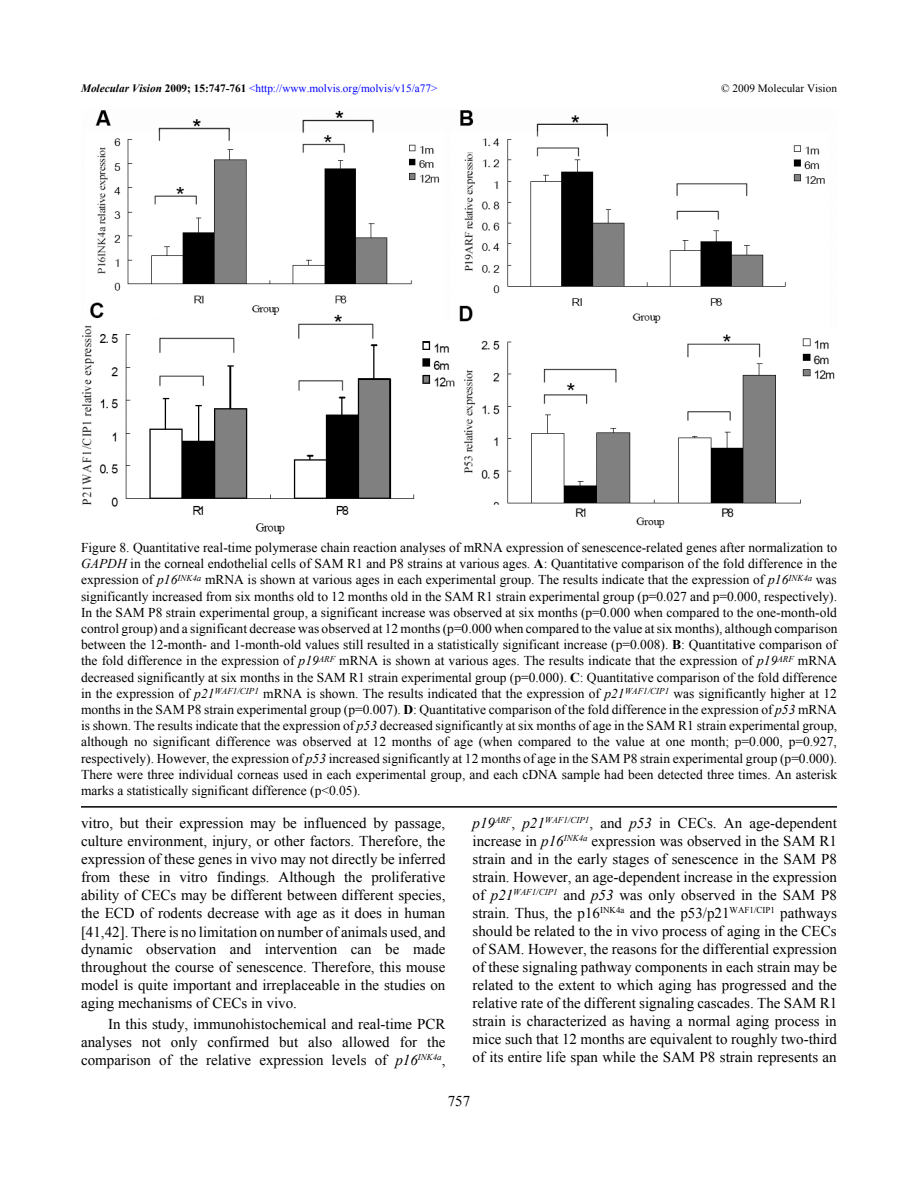
<style>
.page{position:relative;width:918px;height:1188px;background:#fff}
.page>*{position:absolute;margin:0;border:0;box-sizing:border-box;transform-origin:0 0}
.t1{font:15px/18px "Times New Roman";color:#000;text-align:justify}
.t2{font:13.5px/16.2px "Times New Roman";color:#000;text-align:justify}
.t3{font:11.25px "Times New Roman";color:#00f}
.t4{font:11.25px "Times New Roman";color:#000}
.s1{font-weight:700;font-style:italic;color:#000}
.s2{font-weight:700;color:#000}
.s3{font-style:italic}
.s4{font-weight:700}
</style>
<div class="page">
<img style="left:81px;top:110px;width:754px;height:425px">
<hr style="left:81px;top:806px;width:756px;height:2px;background:#000">
<p class="t3" style="left:81px;top:80px;width:358px"><span class="s1">Molecular Vision</span> <span class="s2">2009; 15:747-761</span> &lt;http://www.molvis.org/molvis/v15/a77&gt;</p>
<p class="t4" style="left:721px;top:80px;width:117px">© 2009 Molecular Vision</p>
<p class="t2" style="left:81px;top:539px;width:758px">Figure 8. Quantitative real-time polymerase chain reaction analyses of mRNA expression of senescence-related genes after normalization to <span class="s3">GAPDH</span> in the corneal endothelial cells of SAM R1 and P8 strains at various ages. <span class="s4">A</span>: Quantitative comparison of the fold difference in the expression of <span class="s3">p16</span><sup>INK4a</sup> mRNA is shown at various ages in each experimental group. The results indicate that the expression of <span class="s3">p16</span><sup>INK4a</sup> was significantly increased from six months old to 12 months old in the SAM R1 strain experimental group (p=0.027 and p=0.000, respectively).<br>In the SAM P8 strain experimental group, a significant increase was observed at six months (p=0.000 when compared to the one-month-old control group) and a significant decrease was observed at 12 months (p=0.000 when compared to the value at six months), although comparison between the 12-month- and 1-month-old values still resulted in a statistically significant increase (p=0.008). <span class="s4">B</span>: Quantitative comparison of the fold difference in the expression of <span class="s3">p19</span><sup>ARF</sup> mRNA is shown at various ages. The results indicate that the expression of <span class="s3">p19</span><sup>ARF</sup> mRNA decreased significantly at six months in the SAM R1 strain experimental group (p=0.000). <span class="s4">C</span>: Quantitative comparison of the fold difference in the expression of <span class="s3">p21</span><sup>WAF1/CIP1</sup> mRNA is shown. The results indicated that the expression of <span class="s3">p21</span><sup>WAF1/CIP1</sup> was significantly higher at 12 months in the SAM P8 strain experimental group (p=0.007). <span class="s4">D</span>: Quantitative comparison of the fold difference in the expression of <span class="s3">p53</span> mRNA is shown. The results indicate that the expression of <span class="s3">p53</span> decreased significantly at six months of age in the SAM R1 strain experimental group, although no significant difference was observed at 12 months of age (when compared to the value at one month; p=0.000, p=0.927, respectively). However, the expression of <span class="s3">p53</span> increased significantly at 12 months of age in the SAM P8 strain experimental group (p=0.000).<br>There were three individual corneas used in each experimental group, and each cDNA sample had been detected three times. An asterisk marks a statistically significant difference (p&lt;0.05).</p>
<p class="t1" style="left:81px;top:813px;width:366px">vitro, but their expression may be influenced by passage, culture environment, injury, or other factors. Therefore, the expression of these genes in vivo may not directly be inferred from these in vitro findings. Although the proliferative ability of CECs may be different between different species, the ECD of rodents decrease with age as it does in human</p>
<p class="t1" style="left:81px;top:939px;width:366px">dynamic observation and intervention can be made throughout the course of senescence. Therefore, this mouse model is quite important and irreplaceable in the studies on aging mechanisms of CECs in vivo.</p>
<p class="t1" style="left:81px;top:1014px;width:366px;text-indent:27px">In this study, immunohistochemical and real-time PCR analyses not only confirmed but also allowed for the comparison of the relative expression levels of <span class="s3">p16</span><sup>INK4a</sup>,</p>
<p class="t1" style="left:81px;top:922px;width:366px">[41,42]. There is no limitation on number of animals used, and</p>
<p class="t1" style="left:472px;top:813px;width:366px"><span class="s3">p19</span><sup>ARF</sup>, <span class="s3">p21</span><sup>WAF1/CIP1</sup>, and <span class="s3">p53</span> in CECs. An age-dependent increase in <span class="s3">p16</span><sup>INK4a</sup> expression was observed in the SAM R1 strain and in the early stages of senescence in the SAM P8 strain. However, an age-dependent increase in the expression of <span class="s3">p21</span><sup>WAF1/CIP1</sup> and <span class="s3">p53</span> was only observed in the SAM P8 strain. Thus, the p16<sup>INK4a</sup> and the p53/p21<sup>WAF1/CIP1</sup> pathways should be related to the in vivo process of aging in the CECs of SAM. However, the reasons for the differential expression of these signaling pathway components in each strain may be related to the extent to which aging has progressed and the relative rate of the different signaling cascades. The SAM R1 strain is characterized as having a normal aging process in mice such that 12 months are equivalent to roughly two-third of its entire life span while the SAM P8 strain represents an</p>
<p class="t1" style="left:448px;top:1092px;width:24px">757</p>
</div>
